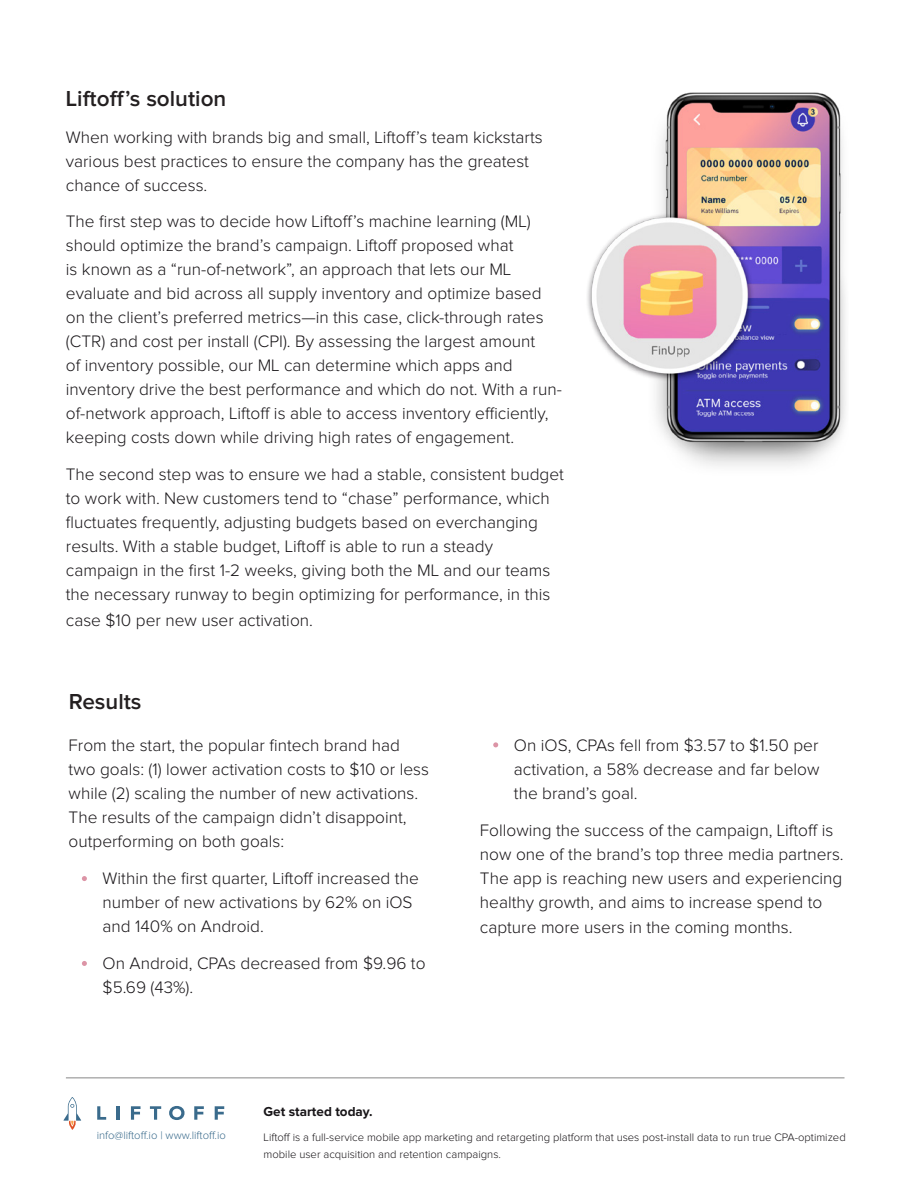
<style>
.page{position:relative;width:918px;height:1188px;background:#fff}
.page>*{position:absolute;margin:0;border:0;box-sizing:border-box;transform-origin:0 0}
.t1{font:600 22.5px "Proxima Nova";color:#231f20}
.t2{font:300 17.25px/24px "Proxima Nova";color:#181518}
.t3{font:700 13.5px "Proxima Nova";color:#181518}
.t4{font:300 11.25px/16.5px "Proxima Nova";color:#181518}
.t5{font:300 11.25px "Proxima Nova";color:#3a6b8c}
</style>
<div class="page">
<img style="left:587px;top:92px;width:259px;height:374px">
<svg style="left:97px;top:1106px;width:9px;height:14px"></svg>
<hr style="left:116px;top:1106px;width:3px;height:14px;background:#3a6b8c">
<svg style="left:131px;top:1106px;width:10px;height:14px"></svg>
<svg style="left:150px;top:1106px;width:11px;height:14px"></svg>
<svg style="left:169px;top:1106px;width:16px;height:14px"></svg>
<svg style="left:194px;top:1106px;width:10px;height:14px"></svg>
<svg style="left:215px;top:1106px;width:9px;height:14px"></svg>
<svg style="left:64px;top:1097px;width:17px;height:33px"></svg>
<hr style="left:66px;top:1078px;width:779px;height:1px;background:#888">
<svg style="left:82px;top:876px;width:5px;height:5px"></svg>
<svg style="left:493px;top:742px;width:5px;height:5px"></svg>
<svg style="left:82px;top:961px;width:5px;height:5px"></svg>
<p class="t1" style="left:66px;top:88px;width:162px">Liftoff’s solution</p>
<p class="t2" style="left:66px;top:126px;width:478px">When working with brands big and small, Liftoff’s team kickstarts various best practices to ensure the company has the greatest chance of success.</p>
<p class="t2" style="left:66px;top:210px;width:498px">The first step was to decide how Liftoff’s machine learning (ML) should optimize the brand’s campaign. Liftoff proposed what<br>is known as a “run-of-network”, an approach that lets our ML evaluate and bid across all supply inventory and optimize based on the client’s preferred metrics—in this case, click-through rates (CTR) and cost per install (CPI). By assessing the largest amount<br>of inventory possible, our ML can determine which apps and inventory drive the best performance and which do not. With a run&shy;of-network approach, Liftoff is able to access inventory efficiently, keeping costs down while driving high rates of engagement.</p>
<p class="t2" style="left:66px;top:463px;width:499px">The second step was to ensure we had a stable, consistent budget to work with. New customers tend to “chase” performance, which fluctuates frequently, adjusting budgets based on everchanging results. With a stable budget, Liftoff is able to run a steady campaign in the first 1-2 weeks, giving both the ML and our teams the necessary runway to begin optimizing for performance, in this case $10 per new user activation.</p>
<p class="t1" style="left:69px;top:691px;width:74px">Results</p>
<p class="t2" style="left:69px;top:734px;width:362px">From the start, the popular fintech brand had two goals: (1) lower activation costs to $10 or less while (2) scaling the number of new activations.<br>The results of the campaign didn’t disappoint, outperforming on both goals:</p>
<p class="t2" style="left:103px;top:867px;width:318px">Within the first quarter, Liftoff increased the number of new activations by 62% on iOS and 140% on Android.</p>
<p class="t2" style="left:103px;top:952px;width:324px">On Android, CPAs decreased from $9.96 to $5.69 (43%).</p>
<p class="t2" style="left:514px;top:734px;width:307px;text-align:justify">On iOS, CPAs fell from $3.57 to $1.50 per activation, a 58% decrease and far below the brand’s goal.</p>
<p class="t2" style="left:480px;top:819px;width:365px">Following the success of the campaign, Liftoff is now one of the brand’s top three media partners.<br>The app is reaching new users and experiencing healthy growth, and aims to increase spend to capture more users in the coming months.</p>
<p class="t5" style="left:97px;top:1130px;width:131px">info@liftoff.io | www.liftoff.io</p>
<p class="t3" style="left:264px;top:1106px;width:111px">Get started today.</p>
<p class="t4" style="left:264px;top:1130px;width:584px">Liftoff is a full-service mobile app marketing and retargeting platform that uses post-install data to run true CPA-optimized mobile user acquisition and retention campaigns.</p>
</div>
